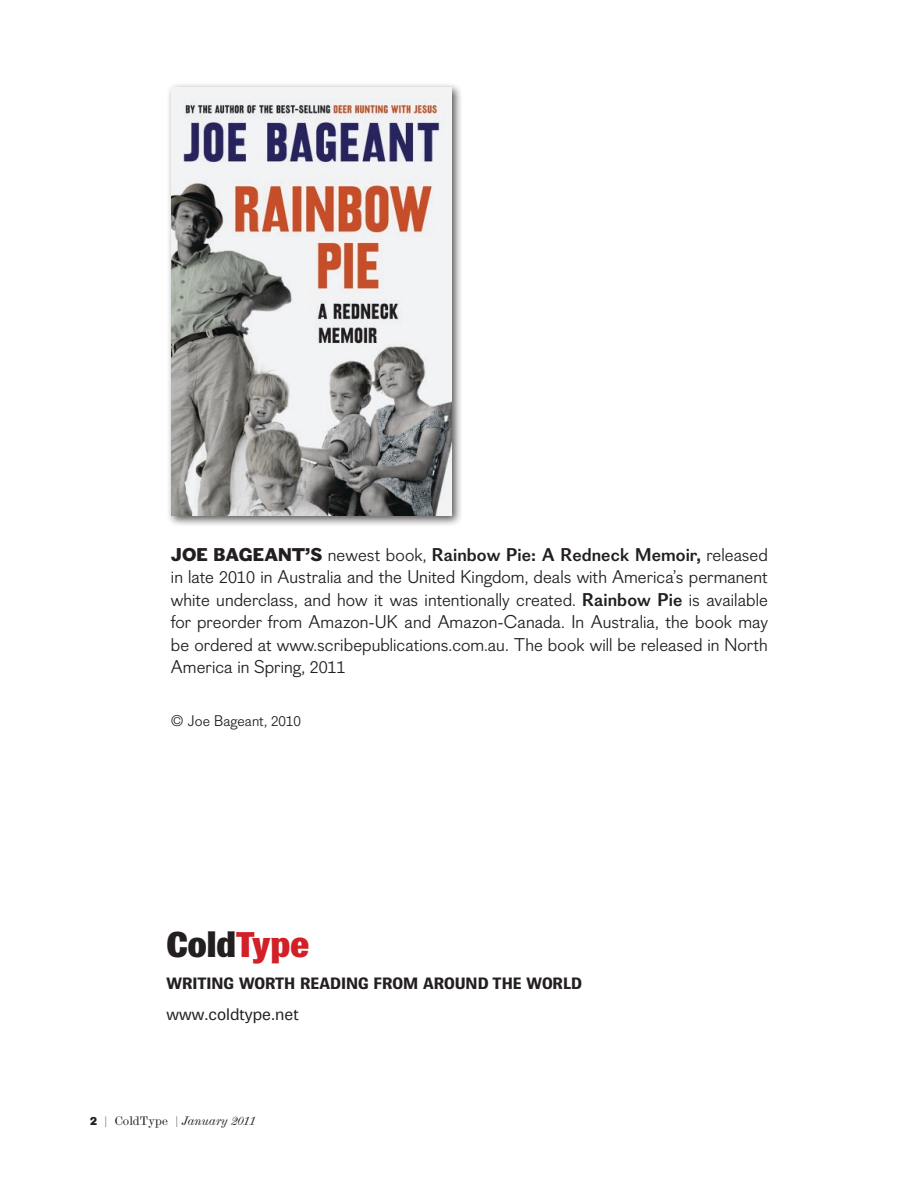
<style>
.page{position:relative;width:918px;height:1188px;background:#fff}
.page>*{position:absolute;margin:0;border:0;box-sizing:border-box;transform-origin:0 0}
.t1{font:800 36px "Brown";color:#231f20}
.t2{font:18px/22.5px "Figgins Sans";color:#231f20;text-align:justify}
.t3{font:700 15.75px "Times Brown";color:#231f20}
.t4{font:15.75px "Times Brown";color:#231f20}
.t5{font:15px "Figgins Sans";color:#231f20}
.t6{font:italic 12px "Scotch Modern";color:#231f20}
.s1{font-weight:800}
.s2{font-weight:700}
.s3{color:#d12027}
.s4{font-family:"Figgins Sans";font-weight:800;font-style:normal}
.s5{font-style:normal}
</style>
<div class="page">
<div style="left:166px;top:82px;width:297px;height:445px;background:#231f20;opacity:.75"></div>
<img style="left:171px;top:87px;width:281px;height:429px">
<p class="t2" style="left:171px;top:544px;width:599px"><span class="s1">JOE BAGEANT’S</span> newest book, <span class="s2">Rainbow Pie: A Redneck Memoir,</span> released in late 2010 in Australia and the United Kingdom, deals with America’s permanent white underclass, and how it was intentionally created. <span class="s2">Rainbow Pie</span> is available for preorder from Amazon-UK and Amazon-Canada. In Australia, the book may be ordered at www.scribepublications.com.au. The book will be released in North America in Spring, 2011</p>
<p class="t5" style="left:171px;top:712px;width:132px">© Joe Bageant, 2010</p>
<h1 class="t1" style="left:166px;top:924px;width:144px">Cold<span class="s3">Type</span></h1>
<p class="t3" style="left:167px;top:973px;width:417px">WRITING WORTH READING FROM AROUND THE WORLD</p>
<p class="t4" style="left:167px;top:1005px;width:134px">www.coldtype.net</p>
<p class="t6" style="left:90px;top:1114px;width:167px"><span class="s4">2</span> <span class="s5">| ColdType |</span> January 2011</p>
</div>
